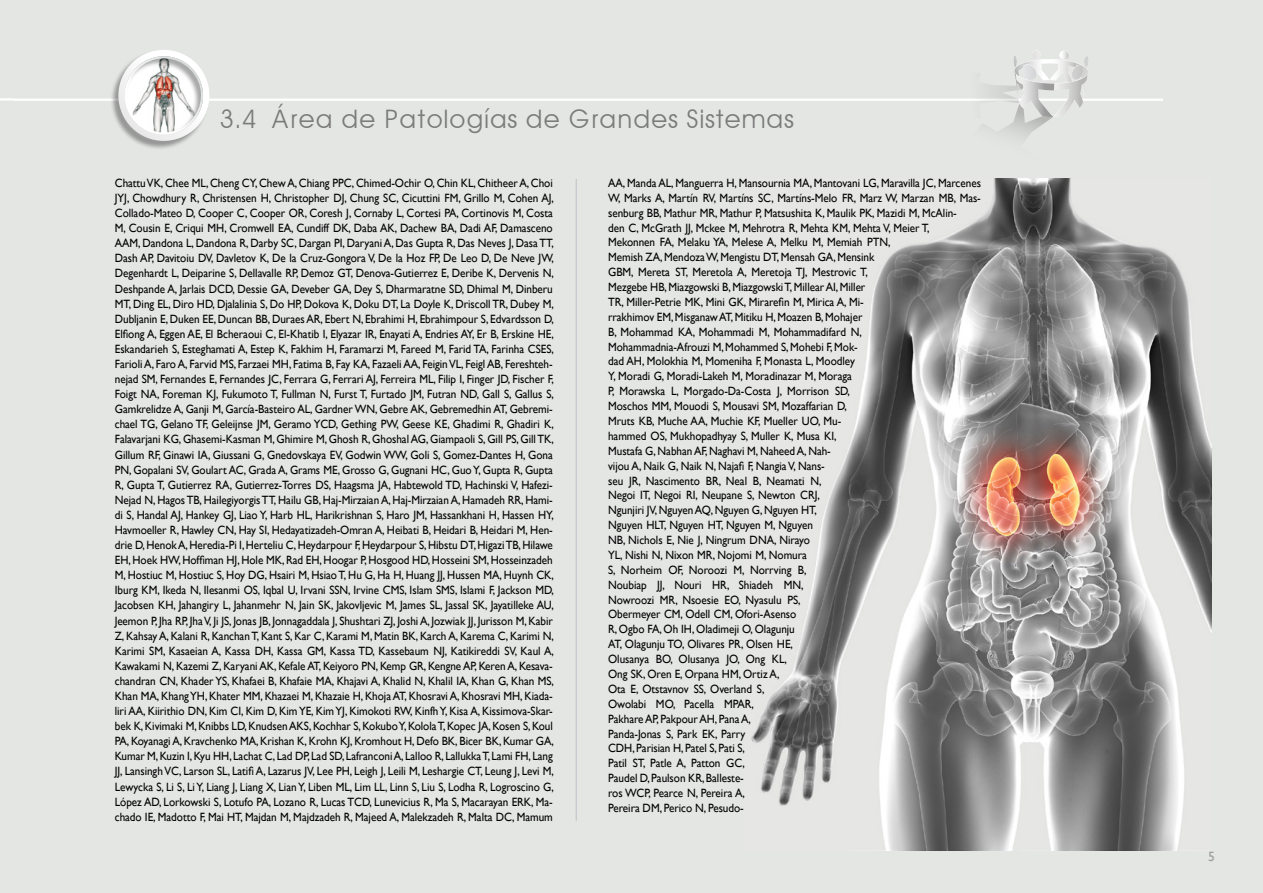
<style>
.page{position:relative;width:1263px;height:893px;background:#e4e6e4}
.page>*{position:absolute;margin:0;border:0;box-sizing:border-box;transform-origin:0 0}
.t1{font:25.5px "Avant Garde";letter-spacing:.02em;color:#7c7b7b}
.t2{font:13.5px "Gill Sans";color:#9d9d9c}
._8-_Texto_Publicatio{font:12px/15.1px "Gill Sans";letter-spacing:-.005em;color:#000;text-align:justify;scale:.93 1}
</style>
<div class="page">
<hr style="left:0;top:99px;width:1163px;height:2px;background:#fff">
<svg style="left:81px;top:50px;width:133px;height:99px"></svg>
<svg style="left:965px;top:50px;width:124px;height:89px"></svg>
<svg style="left:0;top:98px;width:15px;height:3px"></svg>
<img style="left:751px;top:179px;width:461px;height:671px">
<hr style="left:576px;top:179px;width:1px;height:642px;background:#bbc2c6">
<h1 class="t1" style="left:220px;top:103px;width:576px">3.4 Área de Patologías de Grandes Sistemas</h1>
<p class="_8-_Texto_Publicatio" style="left:115px;top:175px;width:474px">Chattu VK, Chee ML, Cheng CY, Chew A, Chiang PPC, Chimed-Ochir O, Chin KL, Chitheer A, Choi JYJ, Chowdhury R, Christensen H, Christopher DJ, Chung SC, Cicuttini FM, Grillo M, Cohen AJ, Collado-Mateo D, Cooper C, Cooper OR, Coresh J, Cornaby L, Cortesi PA, Cortinovis M, Costa M, Cousin E, Criqui MH, Cromwell EA, Cundiff DK, Daba AK, Dachew BA, Dadi AF, Damasceno AAM, Dandona L, Dandona R, Darby SC, Dargan PI, Daryani A, Das Gupta R, Das Neves J, Dasa TT, Dash AP, Davitoiu DV, Davletov K, De la Cruz-Gongora V, De la Hoz FP, De Leo D, De Neve JW, Degenhardt L, Deiparine S, Dellavalle RP, Demoz GT, Denova-Gutierrez E, Deribe K, Dervenis N, Deshpande A, Jarlais DCD, Dessie GA, Deveber GA, Dey S, Dharmaratne SD, Dhimal M, Dinberu MT, Ding EL, Diro HD, Djalalinia S, Do HP, Dokova K, Doku DT, La Doyle K, Driscoll TR, Dubey M, Dubljanin E, Duken EE, Duncan BB, Duraes AR, Ebert N, Ebrahimi H, Ebrahimpour S, Edvardsson D, Elfiong A, Eggen AE, El Bcheraoui C, El-Khatib I, Elyazar IR, Enayati A, Endries AY, Er B, Erskine HE, Eskandarieh S, Esteghamati A, Estep K, Fakhim H, Faramarzi M, Fareed M, Farid TA, Farinha CSES, Farioli A, Faro A, Farvid MS, Farzaei MH, Fatima B, Fay KA, Fazaeli AA, Feigin VL, Feigl AB, Fereshteh&shy;nejad SM, Fernandes E, Fernandes JC, Ferrara G, Ferrari AJ, Ferreira ML, Filip I, Finger JD, Fischer F, Foigt NA, Foreman KJ, Fukumoto T, Fullman N, Furst T, Furtado JM, Futran ND, Gall S, Gallus S, Gamkrelidze A, Ganji M, García-Basteiro AL, Gardner WN, Gebre AK, Gebremedhin AT, Gebremi&shy;chael TG, Gelano TF, Geleijnse JM, Geramo YCD, Gething PW, Geese KE, Ghadimi R, Ghadiri K, Falavarjani KG, Ghasemi-Kasman M, Ghimire M, Ghosh R, Ghoshal AG, Giampaoli S, Gill PS, Gill TK, Gillum RF, Ginawi IA, Giussani G, Gnedovskaya EV, Godwin WW, Goli S, Gomez-Dantes H, Gona PN, Gopalani SV, Goulart AC, Grada A, Grams ME, Grosso G, Gugnani HC, Guo Y, Gupta R, Gupta R, Gupta T, Gutierrez RA, Gutierrez-Torres DS, Haagsma JA, Habtewold TD, Hachinski V, Hafezi-Nejad N, Hagos TB, Hailegiyorgis TT, Hailu GB, Haj-Mirzaian A, Haj-Mirzaian A, Hamadeh RR, Hami&shy;di S, Handal AJ, Hankey GJ, Liao Y, Harb HL, Harikrishnan S, Haro JM, Hassankhani H, Hassen HY, Havmoeller R, Hawley CN, Hay SI, Hedayatizadeh-Omran A, Heibati B, Heidari B, Heidari M, Hen&shy;drie D, Henok A, Heredia-Pi I, Herteliu C, Heydarpour F, Heydarpour S, Hibstu DT, Higazi TB, Hilawe EH,Hoek HW,Hoffiman HJ,Hole MK,Rad EH,Hoogar P,Hosgood HD,Hosseini SM,Hosseinzadeh M, Hostiuc M, Hostiuc S, Hoy DG, Hsairi M, Hsiao T, Hu G, Ha H, Huang JJ, Hussen MA, Huynh CK, Iburg KM, Ikeda N, Ilesanmi OS, Iqbal U, Irvani SSN, Irvine CMS, Islam SMS, Islami F, Jackson MD, Jacobsen KH, Jahangiry L, Jahanmehr N, Jain SK, Jakovljevic M, James SL, Jassal SK, Jayatilleke AU, Jeemon P, Jha RP, Jha V, Ji JS, Jonas JB, Jonnagaddala J, Shushtari ZJ, Joshi A, Jozwiak JJ, Jurisson M, Kabir Z, Kahsay A, Kalani R, Kanchan T, Kant S, Kar C, Karami M, Matin BK, Karch A, Karema C, Karimi N, Karimi SM, Kasaeian A, Kassa DH, Kassa GM, Kassa TD, Kassebaum NJ, Katikireddi SV, Kaul A, Kawakami N, Kazemi Z, Karyani AK, Kefale AT, Keiyoro PN, Kemp GR, Kengne AP, Keren A, Kesava&shy;chandran CN, Khader YS, Khafaei B, Khafaie MA, Khajavi A, Khalid N, Khalil IA, Khan G, Khan MS, Khan MA, Khang YH, Khater MM, Khazaei M, Khazaie H, Khoja AT, Khosravi A, Khosravi MH, Kiada&shy;liri AA, Kiirithio DN, Kim CI, Kim D, Kim YE, Kim YJ, Kimokoti RW, Kinfh Y, Kisa A, Kissimova-Skar&shy;bek K, Kivimaki M, Knibbs LD, Knudsen AKS, Kochhar S, Kokubo Y, Kolola T, Kopec JA, Kosen S, Koul PA, Koyanagi A, Kravchenko MA, Krishan K, Krohn KJ, Kromhout H, Defo BK, Bicer BK, Kumar GA, Kumar M, Kuzin I, Kyu HH, Lachat C, Lad DP, Lad SD, Lafranconi A, Lalloo R, Lallukka T, Lami FH, Lang JJ, LansinghVC, Larson SL, Latifi A, Lazarus JV, Lee PH, Leigh J, Leili M, Leshargie CT, Leung J, Levi M, Lewycka S, Li S, Li Y, Liang J, Liang X, Lian Y, Liben ML, Lim LL, Linn S, Liu S, Lodha R, Logroscino G, López AD, Lorkowski S, Lotufo PA, Lozano R, Lucas TCD, Lunevicius R, Ma S, Macarayan ERK, Ma&shy;chado IE, Madotto F, Mai HT, Majdan M, Majdzadeh R, Majeed A, Malekzadeh R, Malta DC, Mamum</p>
<p class="_8-_Texto_Publicatio" style="left:608px;top:175px;width:402px;text-align:left">AA, Manda AL, Manguerra H, Mansournia MA, Mantovani LG, Maravilla JC, Marcenes W, Marks A, Martín RV, Martíns SC, Martíns-Melo FR, Marz W, Marzan MB, Mas&shy;senburg BB, Mathur MR, Mathur P, Matsushita K, Maulik PK, Mazidi M, McAlin-<br>den C, McGrath JJ, Mckee M, Mehrotra R, Mehta KM, Mehta V, Meier T,<br>Mekonnen FA, Melaku YA, Melese A, Melku M, Memiah PTN,<br>Memish ZA, Mendoza W, Mengistu DT, Mensah GA, Mensink<br>GBM, Mereta ST, Meretola A, Meretoja TJ, Mestrovic T,<br>Mezgebe HB, Miazgowski B, Miazgowski T, Millear AI, Miller<br>TR, Miller-Petrie MK, Mini GK, Mirarefin M, Mirica A, Mi-<br>rrakhimov EM, Misganaw AT, Mitiku H, Moazen B, Mohajer<br>B, Mohammad KA, Mohammadi M, Mohammadifard N,<br>Mohammadnia-Afrouzi M, Mohammed S, Mohebi F, Mok-<br>dad AH, Molokhia M, Momeniha F, Monasta L, Moodley<br>Y, Moradi G, Moradi-Lakeh M, Moradinazar M, Moraga<br>P, Morawska L, Morgado-Da-Costa J, Morrison SD,<br>Moschos MM, Mouodi S, Mousavi SM, Mozaffarian D,<br>Mruts KB, Muche AA, Muchie KF, Mueller UO, Mu-<br>hammed OS, Mukhopadhyay S, Muller K, Musa KI,<br>Mustafa G, Nabhan AF, Naghavi M, Naheed A, Nah-<br>vijou A, Naik G, Naik N, Najafi F, NangiaV, Nans-<br>seu JR, Nascimento BR, Neal B, Neamati N,<br>Negoi IT, Negoi RI, Neupane S, Newton CRJ,<br>Ngunjiri JV, Nguyen AQ, Nguyen G, Nguyen HT,<br>Nguyen HLT, Nguyen HT, Nguyen M, Nguyen<br>NB, Nichols E, Nie J, Ningrum DNA, Nirayo<br>YL, Nishi N, Nixon MR, Nojomi M, Nomura<br>S, Norheim OF, Noroozi M, Norrving B,<br>Noubiap JJ, Nouri HR, Shiadeh MN,<br>Nowroozi MR, Nsoesie EO, Nyasulu PS,<br>Obermeyer CM, Odell CM, Ofori-Asenso<br>R, Ogbo FA, Oh IH, Oladimeji O, Olagunju<br>AT, Olagunju TO, Olivares PR, Olsen HE,<br>Olusanya BO, Olusanya JO, Ong KL,<br>Ong SK, Oren E, Orpana HM, Ortiz A,<br>Ota E, Otstavnov SS, Overland S,<br>Owolabi MO, Pacella MPAR,<br>Pakhare AP, Pakpour AH, Pana A,<br>Panda-Jonas S, Park EK, Parry<br>CDH, Parisian H, Patel S, Pati S,<br>Patil ST, Patle A, Patton GC,<br>Paudel D, Paulson KR, Balleste-<br>ros WCP, Pearce N, Pereira A,<br>Pereira DM, Perico N, Pesudo-</p>
<p class="t2" style="left:1208px;top:848px;width:8px">5</p>
</div>
